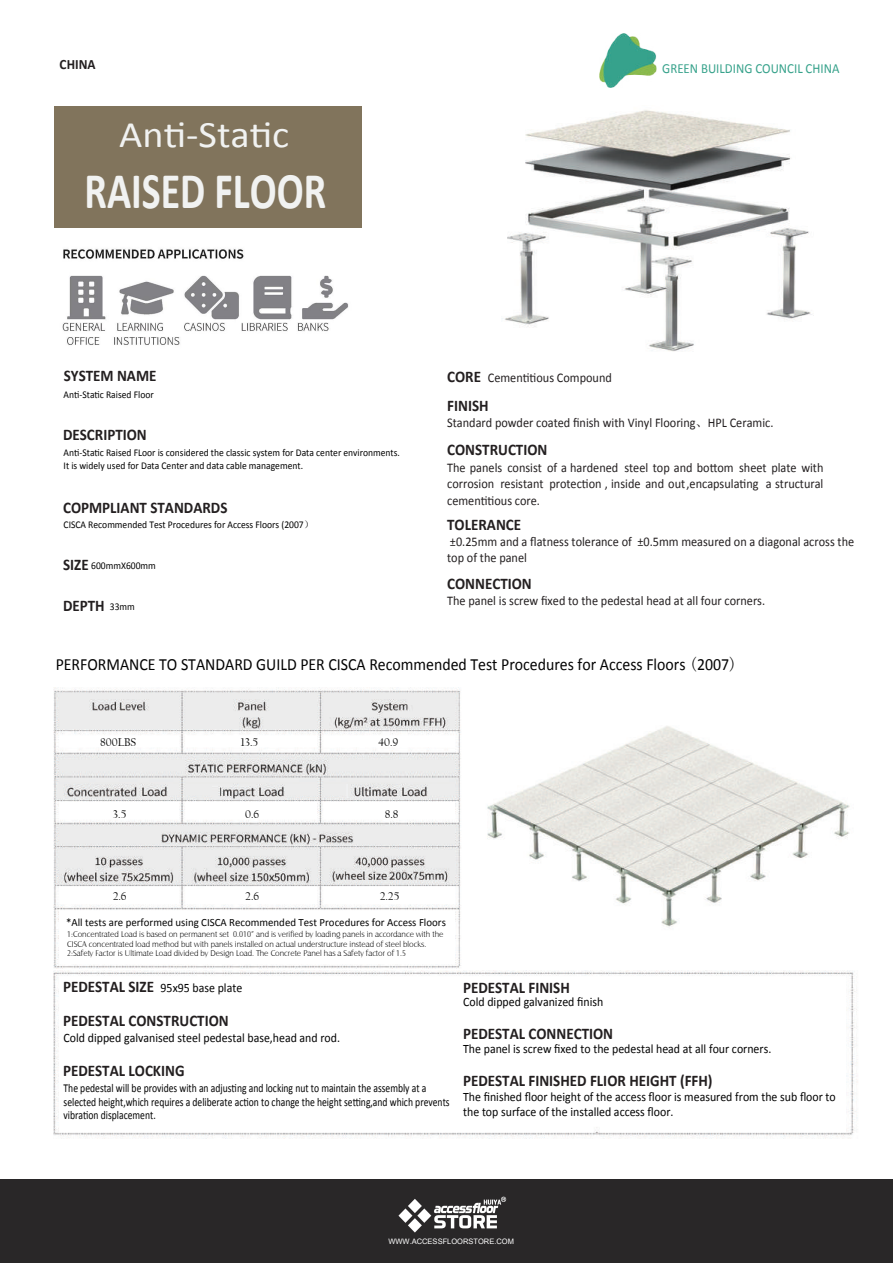
<style>
.page{position:relative;width:893px;height:1263px;background:#fff}
.page>*{position:absolute;margin:0;border:0;box-sizing:border-box;transform-origin:0 0}
.t1{font:700 51.6px "Calibri";color:#f1f2f1;scale:.77 1}
.t2{font:37.5px "Calibri";color:#f1f2f1;scale:1.07 1}
.t3{font:17.1px "Calibri";color:#030303;scale:.93 1}
.t4{font:700 16.2px "Calibri";color:#231f20;scale:.92 1}
.t5{font:700 14.25px "Calibri";color:#231f20;scale:.94 1}
.t6{font:13.95px "Calibri";color:#37a28b;scale:.92 1}
.t7{font:13.2px/16.5px "Calibri";color:#231f20;text-align:justify;scale:.92 1}
.t8{font:12.9px/14.4px "Calibri";color:#030303;scale:.92 1}
.t9{font:12px/13.4px "Calibri";color:#030303;scale:.8 1}
.t10{font:11.85px "Californian FB";color:#030303}
.t11{font:11.1px "Calibri";color:#030303}
.t12{font:10.35px/13.4px "Calibri";color:#030303;scale:.92 1}
.t13{font:8.55px/9.6px "Castle T Ligh";color:#030303}
.t14{font:7.5px "Arial Unicode MS";color:#fff}
.s1{font-family:"Sim Sun"}
.s2{font-weight:700;font-size:16.2px;color:#231f20}
.s3{font-weight:400;font-size:10.35px;color:#030303}
.s4{font-weight:700;font-size:16.2px}
</style>
<div class="page">
<img style="left:53px;top:970px;width:805px;height:169px">
<img style="left:53px;top:688px;width:408px;height:280px">
<img style="left:212px;top:785px;width:215px;height:14px">
<img style="left:58px;top:785px;width:81px;height:13px">
<img style="left:139px;top:785px;width:28px;height:14px">
<img style="left:257px;top:785px;width:28px;height:14px">
<img style="left:502px;top:87px;width:310px;height:265px">
<img style="left:599px;top:33px;width:58px;height:54px">
<img style="left:487px;top:726px;width:363px;height:201px">
<div style="left:0;top:1179px;width:893px;height:84px;background:#292728"></div>
<div style="left:54px;top:107px;width:307px;height:121px;background:#81745c"></div>
<img style="left:62px;top:249px;width:287px;height:96px">
<img style="left:398px;top:1196px;width:109px;height:37px">
<p class="t5" style="left:60px;top:55px;width:40px">CHINA</p>
<p class="t6" style="left:662px;top:59px;width:194px">GREEN BUILDING COUNCIL CHINA</p>
<h2 class="t2" style="left:119px;top:111px;width:160px">Anti-Static</h2>
<h1 class="t1" style="left:85px;top:158px;width:315px">RAISED FLOOR</h1>
<p class="t4" style="left:64px;top:365px;width:102px">SYSTEM NAME</p>
<p class="t12" style="left:64px;top:388px;width:99px">Anti-Static Raised Floor</p>
<p class="t4" style="left:63px;top:424px;width:93px">DESCRIPTION</p>
<p class="t12" style="left:64px;top:446px;width:367px">Anti-Static Raised FLoor is considered the classic system for Data center environments.<br>It is widely used for Data Center and data cable management.</p>
<p class="t4" style="left:63px;top:497px;width:180px">COPMPLIANT STANDARDS</p>
<p class="t12" style="left:64px;top:517px;width:273px">CISCA Recommended Test Procedures for Access Floors (2007<span class="s1">）</span></p>
<p class="t12" style="left:63px;top:559px;width:102px"><span class="s2">SIZE</span> 600mmX600mm</p>
<p class="t4" style="left:63px;top:595px;width:80px">DEPTH <span class="s3">33mm</span></p>
<p class="t7" style="left:447px;top:369px;width:180px"><span class="s4">CORE</span> Cementitious Compound</p>
<p class="t4" style="left:447px;top:395px;width:46px">FINISH</p>
<p class="t7" style="left:447px;top:415px;width:356px">Standard powder coated finish with Vinyl Flooring<span class="s1">、</span>HPL Ceramic.</p>
<p class="t4" style="left:447px;top:440px;width:110px">CONSTRUCTION</p>
<p class="t7" style="left:447px;top:459px;width:410px">The panels consist of a hardened steel top and bottom sheet plate with corrosion resistant protection , inside and out,encapsulating a structural cementitious core.</p>
<p class="t4" style="left:447px;top:514px;width:82px">TOLERANCE</p>
<p class="t7" style="left:447px;top:533px;width:444px">±0.25mm and a flatness tolerance of ±0.5mm measured on a diagonal across the top of the panel</p>
<p class="t4" style="left:447px;top:573px;width:93px">CONNECTION</p>
<p class="t7" style="left:447px;top:592px;width:347px">The panel is screw fixed to the pedestal head at all four corners.</p>
<p class="t3" style="left:56px;top:653px;width:734px">PERFORMANCE TO STANDARD GUILD PER CISCA Recommended Test Procedures for Access Floors <span class="s1">(</span>2007<span class="s1">)</span></p>
<p class="t10" style="left:100px;top:736px;width:38px">800LBS</p>
<p class="t10" style="left:241px;top:736px;width:19px">13.5</p>
<p class="t10" style="left:378px;top:736px;width:22px">40.9</p>
<p class="t10" style="left:113px;top:807px;width:15px">3.5</p>
<p class="t10" style="left:245px;top:807px;width:16px">0.6</p>
<p class="t10" style="left:385px;top:807px;width:15px">8.8</p>
<p class="t10" style="left:113px;top:890px;width:15px">2.6</p>
<p class="t10" style="left:245px;top:890px;width:15px">2.6</p>
<p class="t10" style="left:380px;top:890px;width:21px">2.25</p>
<p class="t11" style="left:66px;top:915px;width:381px">*All tests are performed using CISCA Recommended Test Procedures for Access Floors</p>
<p class="t13" style="left:67px;top:929px;width:378px">1:Concentrated Load is based on permanent set 0.010” and is verified by loading panels in accordance with the<br>CISCA concentrated load method but with panels installed on actual understructure instead of steel blocks.<br>2:Safety Factor is Ultimate Load divided by Design Load. The Concrete Panel has a Safety factor of 1.5</p>
<p class="t4" style="left:63px;top:976px;width:101px">PEDESTAL SIZE</p>
<p class="t8" style="left:161px;top:980px;width:90px">95x95 base plate</p>
<p class="t8" style="left:64px;top:1031px;width:302px">Cold dipped galvanised steel pedestal base,head and rod.</p>
<p class="t4" style="left:63px;top:1010px;width:182px">PEDESTAL CONSTRUCTION</p>
<p class="t4" style="left:63px;top:1060px;width:134px">PEDESTAL LOCKING</p>
<p class="t9" style="left:64px;top:1082px;width:484px">The pedestal will be provides with an adjusting and locking nut to maintain the assembly at a selected height,which requires a deliberate action to change the height setting,and which prevents vibration displacement.</p>
<p class="t4" style="left:463px;top:977px;width:118px">PEDESTAL FINISH</p>
<p class="t8" style="left:463px;top:994px;width:154px">Cold dipped galvanized finish</p>
<p class="t4" style="left:463px;top:1024px;width:165px">PEDESTAL CONNECTION</p>
<p class="t8" style="left:463px;top:1041px;width:336px">The panel is screw fixed to the pedestal head at all four corners.</p>
<p class="t4" style="left:463px;top:1070px;width:273px">PEDESTAL FINISHED FLIOR HEIGHT (FFH)</p>
<p class="t8" style="left:463px;top:1090px;width:407px">The finished floor height of the access floor is measured from the sub floor to the top surface of the installed access floor.</p>
<p class="t14" style="left:388px;top:1236px;width:127px">WWW.ACCESSFLOORSTORE.COM</p>
</div>
